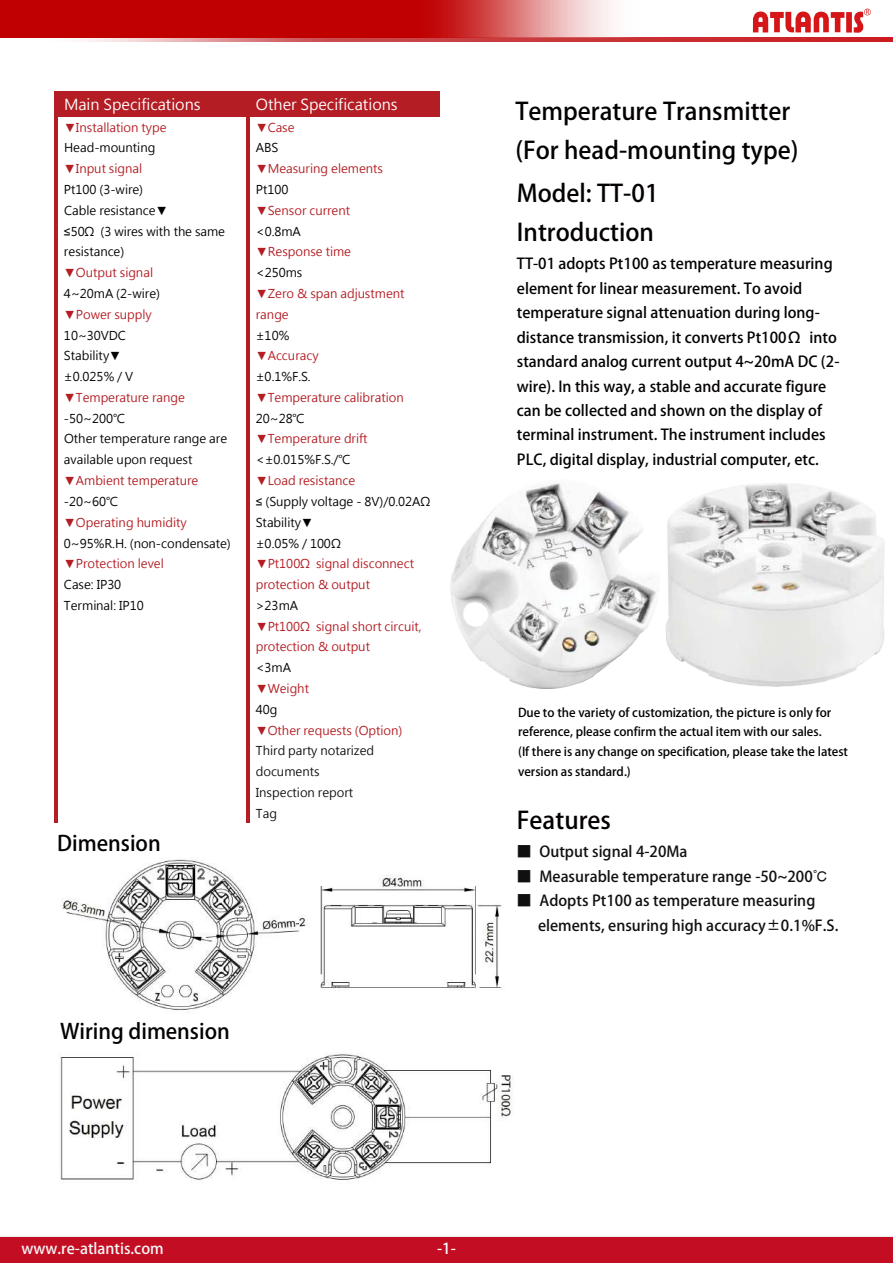
<style>
.page{position:relative;width:893px;height:1263px;background:#fff}
.page>*{position:absolute;margin:0;border:0;box-sizing:border-box;transform-origin:0 0}
.t1{font:700 24px/39.2px "Adobe Fan Heiti Std";color:#040000}
.t2{font:700 21.15px "Adobe Fan Heiti Std";color:#040000}
.t3{font:700 15px/24.5px "Adobe Fan Heiti Std";color:#040000}
.t4{font:700 15px/24.3px "Adobe Fan Heiti Std";color:#101010}
.t5{font:15px "Microsoft Jheng Hei";color:#fff}
.t6{font:700 15px "Adobe Fan Heiti Std";color:#f7f7f7}
.t7{font:700 15px "Adobe Fan Heiti Std";color:#fff}
.t8{font:12.15px/20.7px "Microsoft Jheng Hei";letter-spacing:-.005em;color:#b31d23}
.t9{font:12.15px/20.9px "Microsoft Jheng Hei";color:#040000}
.t10{font:700 12.15px/19.5px "Adobe Fan Heiti Std";color:#040000}
.t11{font:12.15px/20.9px "Microsoft Jheng Hei";color:#101010}
.s1{font-family:"Arial"}
.s2{color:#b31d23}
</style>
<div class="page">
<img style="left:451px;top:483px;width:206px;height:206px">
<img style="left:666px;top:483px;width:219px;height:203px">
<img style="left:61px;top:859px;width:441px;height:154px">
<img style="left:60px;top:1054px;width:454px;height:126px">
<div style="left:58px;top:91px;width:6px;height:25px;background:#b31d23"></div>
<div style="left:240px;top:91px;width:6px;height:25px;background:#b31d23"></div>
<div style="left:64px;top:91px;width:176px;height:25px;background:#b31d23"></div>
<div style="left:249px;top:91px;width:7px;height:25px;background:#b31d23"></div>
<div style="left:431px;top:91px;width:9px;height:25px;background:#b31d23"></div>
<div style="left:256px;top:91px;width:175px;height:25px;background:#b31d23"></div>
<hr style="left:54px;top:91px;width:4px;height:25px;background:#b31d23">
<hr style="left:246px;top:91px;width:3px;height:25px;background:#b31d23">
<hr style="left:54px;top:116px;width:4px;height:707px;background:#b31d23">
<hr style="left:246px;top:116px;width:3px;height:707px;background:#b31d23">
<div style="left:0;top:1237px;width:893px;height:26px;background:#c30d23"></div>
<svg style="left:753px;top:9px;width:118px;height:24px"></svg>
<svg style="left:86px;top:38px;width:807px;height:3px;background:#d05457"></svg>
<svg style="left:0;top:0;width:662px;height:38px;background:#cc3434"></svg>
<p class="t5" style="left:64px;top:95px;width:138px">Main Specifications</p>
<p class="t5" style="left:256px;top:95px;width:143px">Other Specifications</p>
<p class="t8" style="left:64px;top:117px;width:104px">▼Installation type</p>
<p class="t9" style="left:64px;top:137px;width:93px">Head-mounting</p>
<p class="t8" style="left:64px;top:158px;width:80px">▼Input signal</p>
<p class="t9" style="left:64px;top:179px;width:163px">Pt100 (3-wire)<br>Cable resistance▼<br><span class="s1">≤</span>50Ω (3 wires with the same resistance)</p>
<p class="t8" style="left:64px;top:262px;width:91px">▼Output signal</p>
<p class="t9" style="left:64px;top:283px;width:97px">4~20mA (2-wire)</p>
<p class="t8" style="left:64px;top:304px;width:89px">▼Power supply</p>
<p class="t9" style="left:64px;top:325px;width:71px">10~30VDC<br>Stability▼ ±0.025% / V</p>
<p class="t8" style="left:64px;top:387px;width:122px">▼Temperature range</p>
<p class="t9" style="left:64px;top:408px;width:165px">-50~200℃<br>Other temperature range are available upon request</p>
<p class="t8" style="left:64px;top:470px;width:136px">▼Ambient temperature</p>
<p class="t9" style="left:64px;top:491px;width:56px">-20~60℃</p>
<p class="t8" style="left:64px;top:512px;width:124px">▼Operating humidity</p>
<p class="t9" style="left:64px;top:533px;width:168px">0~95%R.H. (non-condensate)</p>
<p class="t8" style="left:64px;top:553px;width:101px">▼Protection level</p>
<p class="t9" style="left:64px;top:574px;width:81px">Case: IP30<br>Terminal: IP10</p>
<p class="t8" style="left:256px;top:117px;width:41px">▼Case</p>
<p class="t9" style="left:256px;top:137px;width:24px">ABS</p>
<p class="t8" style="left:256px;top:158px;width:129px">▼Measuring elements</p>
<p class="t9" style="left:256px;top:179px;width:34px">Pt100</p>
<p class="t8" style="left:256px;top:200px;width:96px">▼Sensor current</p>
<p class="t9" style="left:256px;top:221px;width:47px">&lt;0.8mA</p>
<p class="t8" style="left:256px;top:242px;width:97px">▼Response time</p>
<p class="t9" style="left:256px;top:262px;width:48px">&lt;250ms</p>
<p class="t8" style="left:256px;top:283px;width:150px">▼Zero &amp; span adjustment range</p>
<p class="t9" style="left:256px;top:325px;width:35px">±10%</p>
<p class="t8" style="left:256px;top:345px;width:64px">▼Accuracy</p>
<p class="t9" style="left:256px;top:366px;width:56px">±0.1%F.S.</p>
<p class="t8" style="left:256px;top:387px;width:149px">▼Temperature calibration</p>
<p class="t9" style="left:256px;top:408px;width:50px">20~28℃</p>
<p class="t8" style="left:256px;top:429px;width:113px">▼Temperature drift</p>
<p class="t9" style="left:256px;top:449px;width:96px">&lt;±0.015%F.S./℃</p>
<p class="t9" style="left:256px;top:470px;width:176px"><span class="s2">▼Load resistance<br></span><span class="s1">≤</span> (Supply voltage - 8V)/0.02AΩ<br>Stability▼<br>±0.05% / 100Ω</p>
<p class="t8" style="left:256px;top:553px;width:160px">▼Pt100Ω signal disconnect protection &amp; output</p>
<p class="t9" style="left:256px;top:595px;width:44px">&gt;23mA</p>
<p class="t8" style="left:256px;top:616px;width:167px">▼Pt100Ω signal short circuit, protection &amp; output</p>
<p class="t9" style="left:256px;top:657px;width:37px">&lt;3mA</p>
<p class="t8" style="left:256px;top:678px;width:55px">▼Weight</p>
<p class="t9" style="left:256px;top:699px;width:23px">40g</p>
<p class="t8" style="left:256px;top:720px;width:148px">▼Other requests (Option)</p>
<p class="t11" style="left:256px;top:740px;width:120px">Third party notarized documents<br>Inspection report<br>Tag</p>
<h2 class="t2" style="left:57px;top:830px;width:105px">Dimension</h2>
<h2 class="t2" style="left:60px;top:1018px;width:171px">Wiring dimension</h2>
<h1 class="t1" style="left:515px;top:92px;width:285px">Temperature Transmitter (For head-mounting type)</h1>
<h1 class="t1" style="left:517px;top:174px;width:143px">Model: TT-01<br>Introduction</h1>
<p class="t3" style="left:517px;top:252px;width:324px">TT-01 adopts Pt100 as temperature measuring element for linear measurement. To avoid temperature signal attenuation during long&shy;distance transmission, it converts Pt100Ω into standard analog current output 4~20mA DC (2- wire). In this way, a stable and accurate figure can be collected and shown on the display of terminal instrument. The instrument includes PLC, digital display, industrial computer, etc.</p>
<p class="t10" style="left:518px;top:703px;width:331px">Due to the variety of customization, the picture is only for reference, please confirm the actual item with our sales.<br>(If there is any change on specification, please take the latest version as standard.)</p>
<h1 class="t1" style="left:517px;top:801px;width:95px">Features</h1>
<p class="t4" style="left:517px;top:840px;width:172px">■ Output signal 4-20Ma</p>
<p class="t4" style="left:517px;top:864px;width:312px">■ Measurable temperature range -50~200℃</p>
<p class="t4" style="left:538px;top:889px;width:302px;text-indent:-21px">■ Adopts Pt100 as temperature measuring elements, ensuring high accuracy±0.1%F.S.</p>
<p class="t6" style="left:22px;top:1239px;width:144px">www.re-atlantis.com</p>
<p class="t7" style="left:437px;top:1239px;width:20px">-1-</p>
</div>
